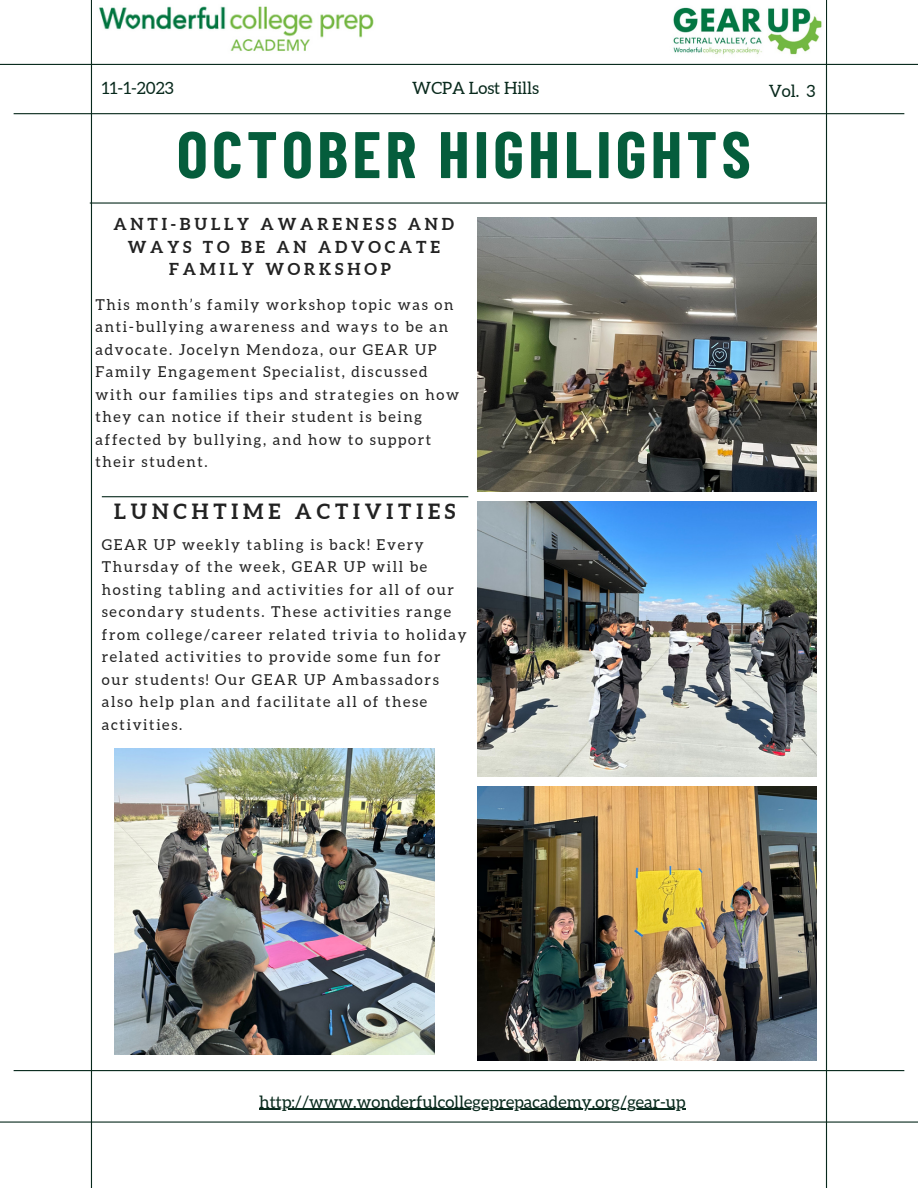
<style>
.page{position:relative;width:918px;height:1188px;background:#fff}
.page>*{position:absolute;margin:0;border:0;box-sizing:border-box;transform-origin:0 0}
.t1{font:700 65.7px "Barlow Condensed";letter-spacing:.065em;color:#055d3c}
.t2{font:700 21px "Aleo";letter-spacing:.23em;color:#222}
.t3{font:16.95px "Aleo";color:#08291c}
.t4{font:700 16.5px/22.5px "Aleo";letter-spacing:.23em;color:#222;text-align:center}
.t5{font:15px/22.5px "Aleo";letter-spacing:.11em;color:#222}
</style>
<div class="page">
<hr style="left:91px;top:0;width:1px;height:1188px;background:#08291c">
<hr style="left:826px;top:0;width:1px;height:1188px;background:#08291c">
<hr style="left:0;top:1121px;width:918px;height:2px;background:#08291c">
<hr style="left:14px;top:113px;width:890px;height:1px;background:#08291c">
<hr style="left:90px;top:202px;width:736px;height:2px;background:#08291c">
<hr style="left:14px;top:1070px;width:890px;height:1px;background:#08291c">
<hr style="left:102px;top:496px;width:366px;height:1px;background:#08291c">
<hr style="left:0;top:64px;width:918px;height:1px;background:#08291c">
<img style="left:478px;top:502px;width:338px;height:274px">
<img style="left:478px;top:786px;width:338px;height:275px">
<img style="left:478px;top:217px;width:338px;height:275px">
<img style="left:673px;top:7px;width:149px;height:48px">
<img style="left:99px;top:6px;width:275px;height:45px">
<img style="left:114px;top:749px;width:321px;height:306px">
<hr style="left:259px;top:1109px;width:427px;height:1px;background:#08291c">
<p class="t3" style="left:102px;top:78px;width:74px">11-1-2023</p>
<p class="t3" style="left:412px;top:78px;width:128px">WCPA Lost Hills</p>
<p class="t3" style="left:769px;top:81px;width:48px">Vol. 3</p>
<p class="t1" style="left:177px;top:112px;width:575px">OCTOBER HIGHLIGHTS</p>
<p class="t4" style="left:113px;top:213px;width:342px">ANTI-BULLY AWARENESS AND<br>WAYS TO BE AN ADVOCATE<br>FAMILY WORKSHOP</p>
<p class="t5" style="left:96px;top:293px;width:365px">This month’s family workshop topic was on anti-bullying awareness and ways to be an advocate. Jocelyn Mendoza, our GEAR UP Family Engagement Specialist, discussed with our families tips and strategies on how they can notice if their student is being affected by bullying, and how to support their student.</p>
<p class="t2" style="left:114px;top:499px;width:343px">LUNCHTIME ACTIVITIES</p>
<p class="t5" style="left:102px;top:533px;width:366px">GEAR UP weekly tabling is back! Every Thursday of the week, GEAR UP will be hosting tabling and activities for all of our secondary students. These activities range from college/career related trivia to holiday related activities to provide some fun for our students! Our GEAR UP Ambassadors also help plan and facilitate all of these activities.</p>
<p class="t3" style="left:259px;top:1092px;width:428px">http://www.wonderfulcollegeprepacademy.org/gear-up</p>
</div>
